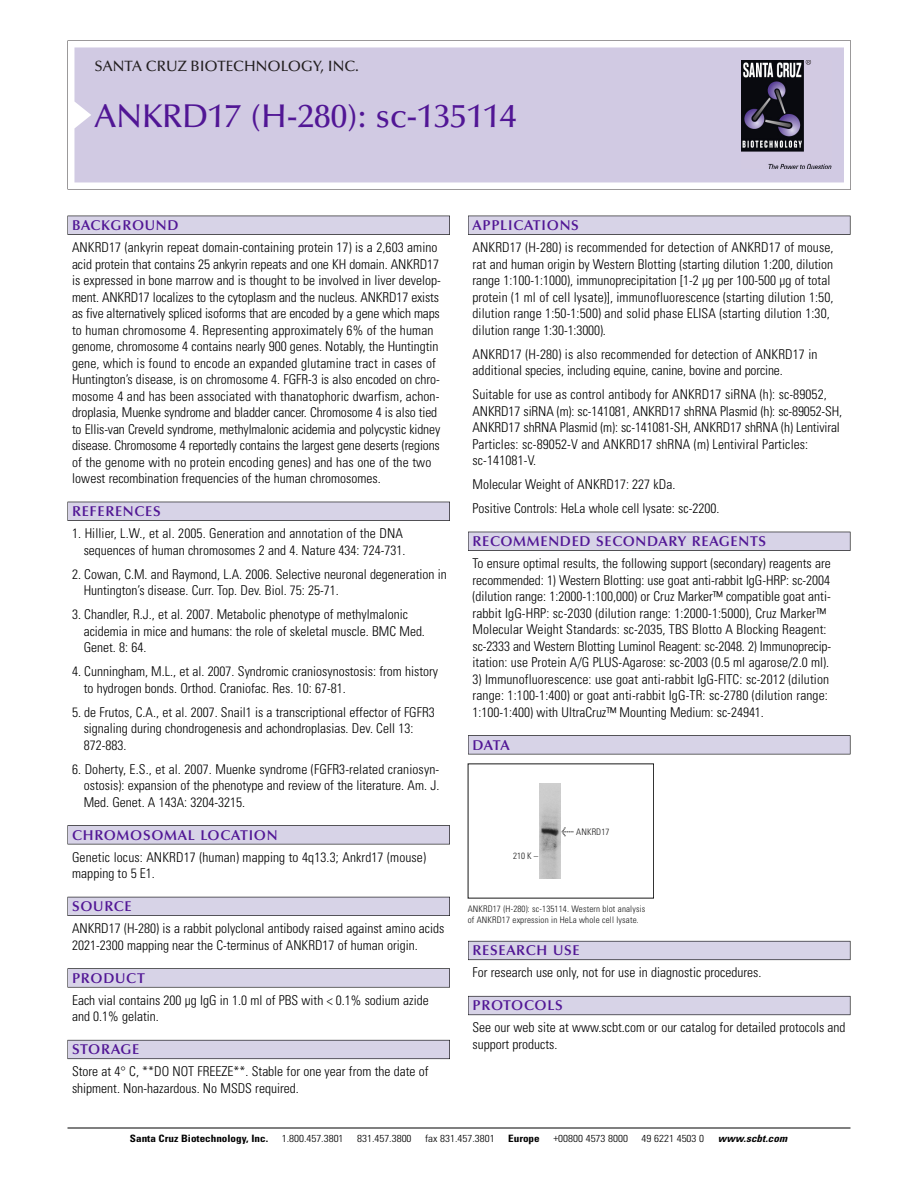
<style>
.page{position:relative;width:918px;height:1188px;background:#fff}
.page>*{position:absolute;margin:0;border:0;box-sizing:border-box;transform-origin:0 0}
.t1{font:500 33px "Optima";color:#511695}
.t2{font:500 15px "Optima";color:#231f20}
.t3{font:600 14.25px "Optima";letter-spacing:.05em;color:#511695}
.t4{font:300 condensed 13.5px/16.5px "Univers";color:#000}
.t5{font:300 condensed 10.2px "Univers";color:#000;scale:1.1 1}
.t6{font:700 condensed 10.2px "Univers";color:#000;scale:1.1 1}
.t7{font:italic 700 condensed 10.2px "Univers";letter-spacing:.005em;color:#000;scale:1.1 1}
.t8{font:9px/10.5px "Univers Condensed Light+RDGLKU";letter-spacing:.015em;color:#191919}
.s1{font-family:"Meta Plus Book Roman+THIBAF";font-size:10.5px}
</style>
<div class="page">
<svg style="left:68px;top:40px;width:783px;height:149px"></svg>
<div style="left:74px;top:47px;width:770px;height:135px;background:#d1cae3"></div>
<img style="left:741px;top:60px;width:90px;height:108px">
<div style="left:68px;top:216px;width:382px;height:19px;background:#525155"></div>
<div style="left:68px;top:216px;width:381px;height:18px;background:#d7d3e7"></div>
<div style="left:68px;top:502px;width:382px;height:19px;background:#515055"></div>
<div style="left:68px;top:502px;width:381px;height:18px;background:#d7d3e7"></div>
<div style="left:68px;top:825px;width:382px;height:19px;background:#545357"></div>
<div style="left:68px;top:826px;width:381px;height:18px;background:#d7d3e7"></div>
<div style="left:68px;top:897px;width:382px;height:19px;background:#54535a"></div>
<div style="left:68px;top:897px;width:381px;height:18px;background:#d7d3e7"></div>
<svg style="left:68px;top:968px;width:382px;height:20px"></svg>
<div style="left:68px;top:969px;width:381px;height:18px;background:#d7d3e7"></div>
<div style="left:68px;top:1040px;width:382px;height:19px;background:#66646e"></div>
<div style="left:68px;top:1040px;width:381px;height:18px;background:#d7d3e7"></div>
<div style="left:468px;top:216px;width:382px;height:19px;background:#525155"></div>
<div style="left:468px;top:216px;width:382px;height:18px;background:#d7d3e7"></div>
<div style="left:468px;top:532px;width:382px;height:19px;background:#515055"></div>
<div style="left:468px;top:532px;width:382px;height:18px;background:#d7d3e7"></div>
<div style="left:468px;top:735px;width:382px;height:19px;background:#545357"></div>
<div style="left:468px;top:736px;width:382px;height:18px;background:#d7d3e7"></div>
<div style="left:468px;top:941px;width:382px;height:19px;background:#66646e"></div>
<div style="left:468px;top:941px;width:382px;height:18px;background:#d7d3e7"></div>
<div style="left:468px;top:996px;width:382px;height:19px;background:#66646d"></div>
<div style="left:468px;top:997px;width:382px;height:18px;background:#d7d3e7"></div>
<hr style="left:68px;top:1128px;width:782px;height:1px;background:#000">
<img style="left:539px;top:784px;width:22px;height:95px">
<p class="t2" style="left:94px;top:61px;width:266px">SANTA CRUZ BIOTECHNOLOGY, INC.</p>
<h1 class="t1" style="left:94px;top:103px;width:424px">ANKRD17 (H-280): sc-135114</h1>
<p class="t3" style="left:72px;top:219px;width:108px">BACKGROUND</p>
<p class="t4" style="left:72px;top:240px;width:370px">ANKRD17 (ankyrin repeat domain-containing protein 17) is a 2,603 amino acid protein that contains 25 ankyrin repeats and one KH domain. ANKRD17 is expressed in bone marrow and is thought to be involved in liver develop&shy;ment. ANKRD17 localizes to the cytoplasm and the nucleus. ANKRD17 exists as five alternatively spliced isoforms that are encoded by a gene which maps to human chromosome 4. Representing approximately 6% of the human genome, chromosome 4 contains nearly 900 genes. Notably, the Huntingtin gene, which is found to encode an expanded glutamine tract in cases of Huntington’s disease, is on chromosome 4. FGFR-3 is also encoded on chro&shy;mosome 4 and has been associated with thanatophoric dwarfism, achon&shy;droplasia, Muenke syndrome and bladder cancer. Chromosome 4 is also tied to Ellis-van Creveld syndrome, methylmalonic acidemia and polycystic kidney disease. Chromosome 4 reportedly contains the largest gene deserts (regions of the genome with no protein encoding genes) and has one of the two lowest recombination frequencies of the human chromosomes.</p>
<p class="t3" style="left:72px;top:506px;width:90px">REFERENCES</p>
<p class="t4" style="left:72px;top:526px;width:335px;text-align:right">1. Hillier, L.W., et al. 2005. Generation and annotation of the DNA sequences of human chromosomes 2 and 4. Nature 434: 724-731.</p>
<p class="t4" style="left:84px;top:567px;width:365px;text-indent:-12px">2. Cowan, C.M. and Raymond, L.A. 2006. Selective neuronal degeneration in<br>Huntington’s disease. Curr. Top. Dev. Biol. 75: 25-71.</p>
<p class="t4" style="left:84px;top:607px;width:343px;text-indent:-12px">3. Chandler, R.J., et al. 2007. Metabolic phenotype of methylmalonic acidemia in mice and humans: the role of skeletal muscle. BMC Med.<br>Genet. 8: 64.</p>
<p class="t4" style="left:84px;top:664px;width:356px;text-indent:-12px">4. Cunningham, M.L., et al. 2007. Syndromic craniosynostosis: from history to hydrogen bonds. Orthod. Craniofac. Res. 10: 67-81.</p>
<p class="t4" style="left:84px;top:705px;width:353px;text-indent:-12px">5. de Frutos, C.A., et al. 2007. Snail1 is a transcriptional effector of FGFR3 signaling during chondrogenesis and achondroplasias. Dev. Cell 13:<br>872-883.</p>
<p class="t4" style="left:84px;top:762px;width:357px;text-align:justify;text-indent:-12px">6. Doherty, E.S., et al. 2007. Muenke syndrome (FGFR3-related craniosyn&shy;ostosis): expansion of the phenotype and review of the literature. Am. J.<br>Med. Genet. A 143A: 3204-3215.</p>
<p class="t3" style="left:72px;top:829px;width:207px">CHROMOSOMAL LOCATION</p>
<p class="t4" style="left:72px;top:850px;width:356px">Genetic locus: ANKRD17 (human) mapping to 4q13.3; Ankrd17 (mouse) mapping to 5 E1.</p>
<p class="t3" style="left:72px;top:901px;width:61px">SOURCE</p>
<p class="t4" style="left:72px;top:921px;width:374px">ANKRD17 (H-280) is a rabbit polyclonal antibody raised against amino acids<br>2021-2300 mapping near the C-terminus of ANKRD17 of human origin.</p>
<p class="t3" style="left:72px;top:972px;width:74px">PRODUCT</p>
<p class="t4" style="left:72px;top:993px;width:358px">Each vial contains 200 µg IgG in 1.0 ml of PBS with &lt; 0.1% sodium azide and 0.1% gelatin.</p>
<p class="t3" style="left:72px;top:1044px;width:69px">STORAGE</p>
<p class="t4" style="left:72px;top:1064px;width:358px">Store at 4° C, **DO NOT FREEZE**. Stable for one year from the date of shipment. Non-hazardous. No MSDS required.</p>
<p class="t3" style="left:473px;top:219px;width:108px">APPLICATIONS</p>
<p class="t4" style="left:473px;top:240px;width:363px">ANKRD17 (H-280) is recommended for detection of ANKRD17 of mouse, rat and human origin by Western Blotting (starting dilution 1:200, dilution range 1:100-1:1000), immunoprecipitation [1-2 µg per 100-500 µg of total protein (1 ml of cell lysate)], immunofluorescence (starting dilution 1:50, dilution range 1:50-1:500) and solid phase ELISA (starting dilution 1:30, dilution range 1:30-1:3000).</p>
<p class="t4" style="left:473px;top:347px;width:347px">ANKRD17 (H-280) is also recommended for detection of ANKRD17 in additional species, including equine, canine, bovine and porcine.</p>
<p class="t4" style="left:473px;top:387px;width:371px">Suitable for use as control antibody for ANKRD17 siRNA (h): sc-89052, ANKRD17 siRNA (m): sc-141081, ANKRD17 shRNA Plasmid (h): sc-89052-SH, ANKRD17 shRNA Plasmid (m): sc-141081-SH, ANKRD17 shRNA (h) Lentiviral Particles: sc-89052-V and ANKRD17 shRNA (m) Lentiviral Particles: sc-141081-V.</p>
<p class="t4" style="left:473px;top:473px;width:248px;line-height:24px">Molecular Weight of ANKRD17: 227 kDa.<br>Positive Controls: HeLa whole cell lysate: sc-2200.</p>
<p class="t3" style="left:473px;top:536px;width:295px">RECOMMENDED SECONDARY REAGENTS</p>
<p class="t4" style="left:473px;top:556px;width:360px">To ensure optimal results, the following support (secondary) reagents are recommended: 1) Western Blotting: use goat anti-rabbit IgG-HRP: sc-2004 (dilution range: 1:2000-1:100,000) or Cruz Marker™ compatible goat anti&shy;rabbit IgG-HRP: sc-2030 (dilution range: 1:2000-1:5000), Cruz Marker™ Molecular Weight Standards: sc-2035, TBS Blotto A Blocking Reagent: sc-2333 and Western Blotting Luminol Reagent: sc-2048. 2) Immunoprecip&shy;itation: use Protein A/G PLUS-Agarose: sc-2003 (0.5 ml agarose/2.0 ml).</p>
<p class="t4" style="left:473px;top:672px;width:358px;text-align:justify">3) Immunofluorescence: use goat anti-rabbit IgG-FITC: sc-2012 (dilution range: 1:100-1:400) or goat anti-rabbit IgG-TR: sc-2780 (dilution range:<br>1:100-1:400) with UltraCruz™ Mounting Medium: sc-24941.</p>
<p class="t3" style="left:473px;top:739px;width:39px">DATA</p>
<p class="t8" style="left:513px;top:851px;width:26px">210 K –</p>
<p class="t8" style="left:562px;top:828px;width:49px"><span class="s1">&lt;</span> ANKRD17</p>
<p class="t8" style="left:468px;top:905px;width:179px">ANKRD17 (H-280): sc-135114. Western blot analysis of ANKRD17 expression in HeLa whole cell lysate.</p>
<p class="t3" style="left:473px;top:945px;width:109px">RESEARCH USE</p>
<p class="t4" style="left:473px;top:965px;width:290px">For research use only, not for use in diagnostic procedures.</p>
<p class="t3" style="left:473px;top:1000px;width:92px">PROTOCOLS</p>
<p class="t4" style="left:473px;top:1021px;width:375px">See our web site at www.scbt.com or our catalog for detailed protocols and support products.</p>
<p class="t6" style="left:130px;top:1135px;width:127px">Santa Cruz Biotechnology, Inc.</p>
<p class="t5" style="left:282px;top:1135px;width:58px">1.800.457.3801</p>
<p class="t5" style="left:357px;top:1135px;width:51px">831.457.3800</p>
<p class="t5" style="left:425px;top:1135px;width:65px">fax 831.457.3801</p>
<p class="t6" style="left:508px;top:1135px;width:30px">Europe</p>
<p class="t5" style="left:553px;top:1135px;width:69px">+00800 4573 8000</p>
<p class="t5" style="left:642px;top:1135px;width:58px">49 6221 4503 0</p>
<p class="t7" style="left:718px;top:1135px;width:64px">www.scbt.com</p>
</div>
